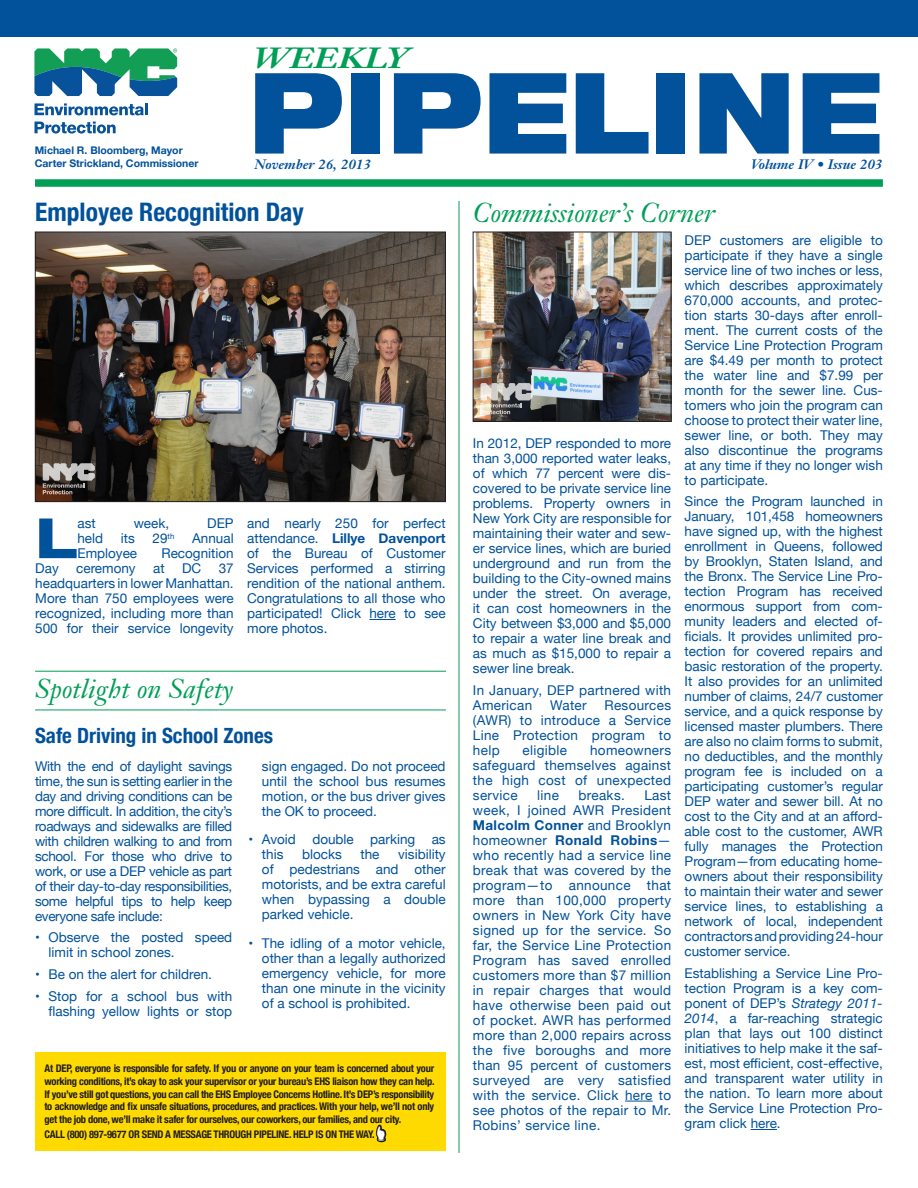
<style>
.page{position:relative;width:918px;height:1188px;background:#fff}
.page>*{position:absolute;margin:0;border:0;box-sizing:border-box;transform-origin:0 0}
.t1{font:900 expanded 112.5px "Helvetica Neue";color:#01519b;scale:.9 1}
.body{font:800 expanded 55.5px "Helvetica Neue";color:#01519b}
.t2{font:italic 700 28.8px "Janson Text";color:#009e57;scale:1.25 1}
.t3{font:italic 27px "Janson Text";color:#009e57}
.body-2{font:700 condensed 25.5px "Helvetica Neue";color:#01519b}
.body-3{font:700 condensed 21px "Helvetica Neue";color:#01519b}
.body-4{font:13.5px/15px "Helvetica Neue";color:#01519b;text-align:justify}
.body-5{font:13.5px/15px "Helvetica Neue";letter-spacing:.025em;color:#01519b}
.t4{font:italic 700 13.5px "Janson Text";color:#01519b}
.t5{font:700 condensed 10.5px/12.6px "Helvetica Neue";letter-spacing:-.025em;color:#231f20;text-align:justify}
.t6{font:700 10.5px "Helvetica Neue";color:#01519b}
.s1{font-weight:700}
.s2{font-style:italic}
</style>
<div class="page">
<svg style="left:625px;top:1101px;width:28px;height:1px"></svg>
<svg style="left:751px;top:1129px;width:26px;height:1px"></svg>
<svg style="left:369px;top:619px;width:27px;height:1px"></svg>
<svg style="left:35px;top:103px;width:113px;height:12px"></svg>
<svg style="left:35px;top:122px;width:81px;height:12px"></svg>
<svg style="left:34px;top:48px;width:143px;height:48px"></svg>
<div style="left:35px;top:179px;width:848px;height:8px;background:#009e57"></div>
<hr style="left:459px;top:201px;width:1px;height:952px;background:#009e57">
<div style="left:0;top:0;width:918px;height:36px;background:#01519b"></div>
<hr style="left:35px;top:671px;width:411px;height:1px;background:#009e57">
<hr style="left:35px;top:710px;width:411px;height:1px;background:#009e57">
<div style="left:35px;top:1052px;width:411px;height:99px;background:#ffda01"></div>
<img style="left:37px;top:234px;width:407px;height:266px">
<div style="left:35px;top:232px;width:411px;height:270px;border:1px solid #231f20"></div>
<img style="left:475px;top:234px;width:194px;height:186px">
<div style="left:473px;top:232px;width:198px;height:190px;border:1px solid #231f20"></div>
<svg style="left:481px;top:383px;width:52px;height:31px;background:#989692"></svg>
<svg style="left:43px;top:463px;width:52px;height:31px;background:#7e7975"></svg>
<svg style="left:375px;top:1124px;width:12px;height:19px"></svg>
<p class="t6" style="left:35px;top:142px;width:150px">Michael R. Bloomberg, Mayor</p>
<p class="t6" style="left:35px;top:155px;width:165px">Carter Strickland, Commissioner</p>
<p class="t2" style="left:253px;top:39px;width:126px">WEEKLY</p>
<p class="t1" style="left:248px;top:40px;width:706px">PIPELINE</p>
<p class="t4" style="left:255px;top:155px;width:118px">November 26, 2013</p>
<p class="t4" style="left:751px;top:155px;width:133px">Volume IV • Issue 203</p>
<p class="body-2" style="left:35px;top:190px;width:270px">Employee Recognition Day</p>
<p class="body" style="left:35px;top:503px;width:44px">L</p>
<p class="body-4" style="left:77px;top:517px;width:20px">ast</p>
<p class="body-4" style="left:134px;top:517px;width:37px">week,</p>
<p class="body-4" style="left:207px;top:517px;width:28px">DEP</p>
<p class="body-4" style="left:77px;top:532px;width:27px">held</p>
<p class="body-4" style="left:121px;top:532px;width:15px">its</p>
<p class="body-4" style="left:153px;top:532px;width:23px">29<sup>th</sup></p>
<p class="body-4" style="left:192px;top:532px;width:43px">Annual</p>
<p class="body-4" style="left:77px;top:547px;width:61px">Employee</p>
<p class="body-4" style="left:161px;top:547px;width:74px">Recognition</p>
<p class="body-4" style="left:35px;top:562px;width:25px">Day</p>
<p class="body-4" style="left:76px;top:562px;width:61px">ceremony</p>
<p class="body-4" style="left:153px;top:562px;width:13px">at</p>
<p class="body-4" style="left:182px;top:562px;width:21px">DC</p>
<p class="body-4" style="left:35px;top:562px;width:200px;text-indent:183px">37 headquarters in lower Manhattan.<br>More than 750 employees were recognized, including more than 500 for their service longevity</p>
<p class="body-4" style="left:247px;top:517px;width:200px">and nearly 250 for perfect attendance. <span class="s1">Lillye Davenport </span>of the Bureau of Customer Services performed a stirring rendition of the national anthem.<br>Congratulations to all those who participated! Click here to see more photos.</p>
<p class="t3" style="left:35px;top:672px;width:200px">Spotlight on Safety</p>
<p class="body-3" style="left:35px;top:718px;width:240px">Safe Driving in School Zones</p>
<p class="body-4" style="left:35px;top:759px;width:199px">With the end of daylight savings time, the sun is setting earlier in the day and driving conditions can be more difficult. In addition, the city’s roadways and sidewalks are filled with children walking to and from school. For those who drive to work, or use a DEP vehicle as part of their day-to-day responsibilities, some helpful tips to help keep everyone safe include:</p>
<p class="body-4" style="left:49px;top:931px;width:185px;text-indent:-14px">• Observe the posted speed limit in school zones.</p>
<p class="body-4" style="left:35px;top:967px;width:179px">• Be on the alert for children.</p>
<p class="body-4" style="left:35px;top:989px;width:199px;text-align:right">• Stop for a school bus with flashing yellow lights or stop</p>
<p class="body-4" style="left:262px;top:759px;width:185px">sign engaged. Do not proceed until the school bus resumes motion, or the bus driver gives the OK to proceed.</p>
<p class="body-4" style="left:262px;top:832px;width:185px;text-indent:-14px">• Avoid double parking as this</p>
<p class="body-4" style="left:262px;top:847px;width:185px;text-indent:136px">visibility of pedestrians and other motorists, and be extra careful when bypassing a double parked vehicle.</p>
<p class="body-4" style="left:262px;top:936px;width:185px;text-indent:-14px">• The idling of a motor vehicle, other than a legally authorized emergency vehicle, for more than one minute in the vicinity of a school is prohibited.</p>
<p class="body-4" style="left:302px;top:847px;width:41px">blocks</p>
<p class="body-4" style="left:361px;top:847px;width:21px">the</p>
<p class="t5" style="left:44px;top:1062px;width:392px">At DEP, everyone is responsible for safety. If you or anyone on your team is concerned about your working conditions, it’s okay to ask your supervisor or your bureau’s EHS liaison how they can help.<br>If you’ve still got questions, you can call the EHS Employee Concerns Hotline. It’s DEP’s responsibility to acknowledge and fix unsafe situations, procedures, and practices. With your help, we’ll not only get the job done, we’ll make it safer for ourselves, our coworkers, our families, and our city.</p>
<p class="t5" style="left:44px;top:1127px;width:332px">CALL (800) 897-9677 OR SEND A MESSAGE THROUGH PIPELINE. HELP IS ON THE WAY.</p>
<p class="t3" style="left:473px;top:196px;width:244px">Commissioner’s Corner</p>
<p class="body-4" style="left:473px;top:436px;width:200px">In 2012, DEP responded to more than 3,000 reported water leaks, of which 77 percent were dis&shy;covered to be private service line problems. Property owners in New York City are responsible for maintaining their water and sew&shy;er service lines, which are buried underground and run from the building to the City-owned mains under the street. On average, it can cost homeowners in the City between $3,000 and $5,000 to repair a water line break and as much as $15,000 to repair a sewer line break.</p>
<p class="body-5" style="left:473px;top:683px;width:200px">In January, DEP partnered with<br>American</p>
<p class="body-4" style="left:473px;top:698px;width:200px;text-indent:132px">Resources (AWR) to introduce a Service Line Protection program to help</p>
<p class="body-4" style="left:550px;top:698px;width:38px">Water</p>
<p class="body-4" style="left:473px;top:743px;width:200px;text-indent:117px">homeowners safeguard themselves against the high cost of unexpected service</p>
<p class="body-5" style="left:523px;top:743px;width:46px">eligible</p>
<p class="body-4" style="left:473px;top:788px;width:200px;text-indent:171px">Last week, I joined AWR President <span class="s1">Malcolm Conner</span> and Brooklyn homeowner <span class="s1">Ronald Robins</span>— who recently had a service line break that was covered by the program—to announce that more than 100,000 property owners in New York City have signed up for the service. So far, the Service Line Protection Program has saved enrolled customers more than $7 million in repair charges that would have otherwise been paid out of pocket. AWR has performed more than 2,000 repairs across the five boroughs and more than 95 percent of customers surveyed are very satisfied with the service. Click here to see photos of the repair to Mr.<br>Robins’ service line.</p>
<p class="body-4" style="left:537px;top:788px;width:23px">line</p>
<p class="body-4" style="left:579px;top:788px;width:48px">breaks.</p>
<p class="body-4" style="left:685px;top:233px;width:200px">DEP customers are eligible to participate if they have a single service line of two inches or less, which describes approximately 670,000 accounts, and protec&shy;tion starts 30-days after enroll&shy;ment. The current costs of the Service Line Protection Program are $4.49 per month to protect the water line and $7.99 per month for the sewer line. Cus&shy;tomers who join the program can choose to protect their water line, sewer line, or both. They may also discontinue the programs at any time if they no longer wish to participate.</p>
<p class="body-4" style="left:685px;top:495px;width:200px">Since the Program launched in January, 101,458 homeowners have signed up, with the highest enrollment in Queens, followed by Brooklyn, Staten Island, and the Bronx. The Service Line Pro&shy;tection Program has received enormous support from com&shy;munity leaders and elected of&shy;ficials. It provides unlimited pro&shy;tection for covered repairs and basic restoration of the property.<br>It also provides for an unlimited number of claims, 24/7 customer service, and a quick response by licensed master plumbers. There are also no claim forms to submit, no deductibles, and the monthly program fee is included on a participating customer’s regular DEP water and sewer bill. At no cost to the City and at an afford&shy;able cost to the customer, AWR fully manages the Protection Program—from educating home&shy;owners about their responsibility to maintain their water and sewer service lines, to establishing a network of local, independent contractors and providing 24-hour customer service.</p>
<p class="body-4" style="left:685px;top:967px;width:200px">Establishing a Service Line Pro&shy;tection Program is a key com&shy;ponent of DEP’s <span class="s2">Strategy 2011- 2014</span>, a far-reaching strategic plan that lays out 100 distinct initiatives to help make it the saf&shy;est, most efficient, cost-effective, and transparent water utility in the nation. To learn more about the Service Line Protection Pro&shy;gram click here.</p>
</div>
